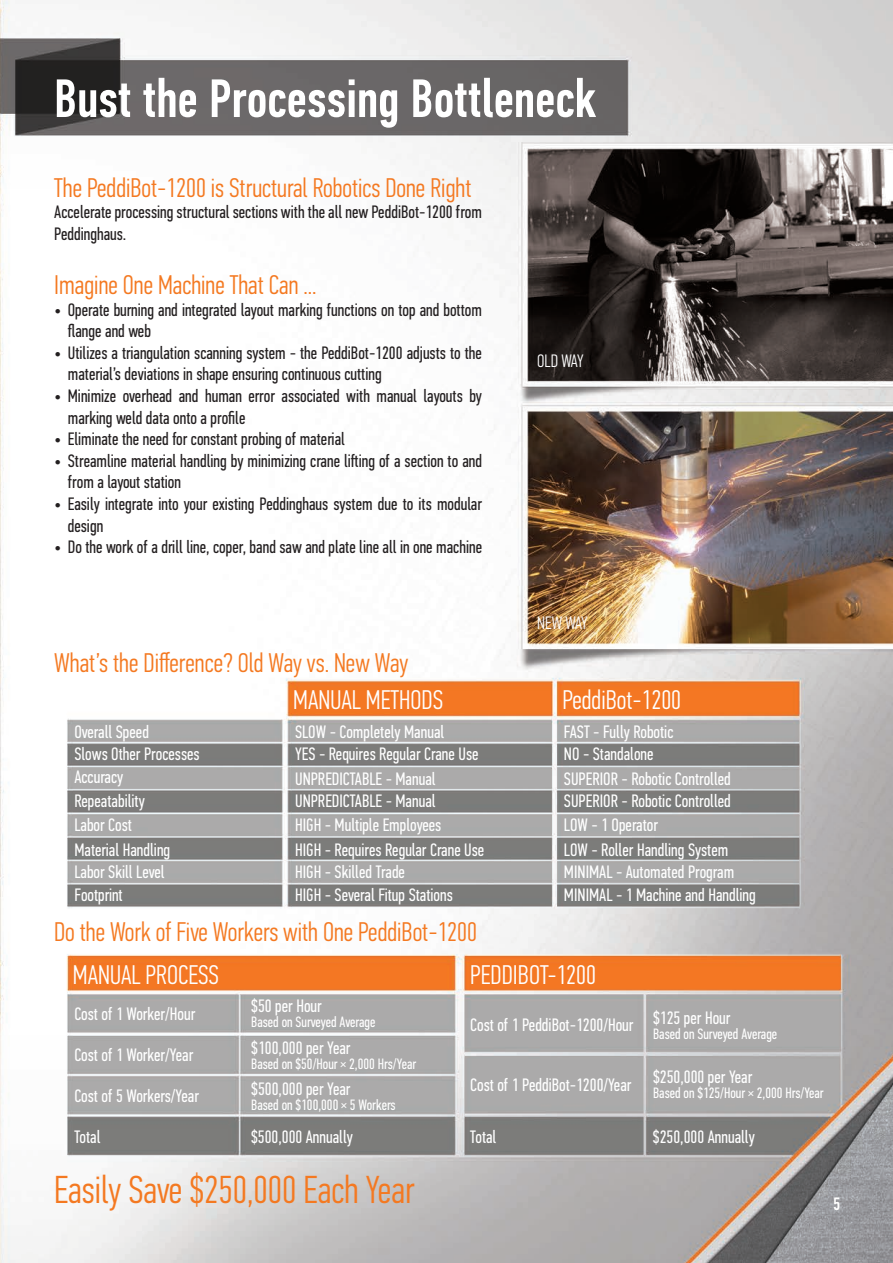
<style>
.page{position:relative;width:893px;height:1263px;background:#fff}
.page>*{position:absolute;margin:0;border:0;box-sizing:border-box;transform-origin:0 0}
.t1{font:500 54px "PF Din Text Comp Pro";color:#fff}
.t2{font:300 39px "PF Din Text Comp Pro";color:#f47921}
.t3{font:300 27px "PF Din Text Comp Pro";color:#f47921}
.t4{font:300 27px "PF Din Text Comp Pro";color:#fff}
.t5{font:18px "PF Din Text Comp Pro";color:#fff}
.t6{font:18px/21.6px "PF Din Text Comp Pro";color:#231f20}
.t7{font:300 18px "PF Din Text Comp Pro";letter-spacing:-.02em;color:#fff}
.t8{font:500 18px "PF Din Text Comp Pro";color:#fff}
.t9{font:15px "PF Din Text Comp Pro";color:#fff}
</style>
<div class="page">
<img style="left:0;top:0;width:893px;height:1263px">
<p class="t1" style="left:54px;top:67px;width:544px">Bust the Processing Bottleneck</p>
<p class="t3" style="left:54px;top:172px;width:419px">The PeddiBot-1200 is Structural Robotics Done Right</p>
<p class="t6" style="left:54px;top:202px;width:429px">Accelerate processing structural sections with the all new PeddiBot-1200 from<br>Peddinghaus.</p>
<p class="t3" style="left:54px;top:269px;width:264px">Imagine One Machine That Can ...</p>
<p class="t6" style="left:68px;top:299px;width:416px;text-indent:-14px">• Operate burning and integrated layout marking functions on top and bottom flange and web</p>
<p class="t6" style="left:68px;top:342px;width:416px;text-indent:-14px">• Utilizes a triangulation scanning system - the PeddiBot-1200 adjusts to the material’s deviations in shape ensuring continuous cutting</p>
<p class="t6" style="left:68px;top:385px;width:416px;text-indent:-14px">• Minimize overhead and human error associated with manual layouts by marking weld data onto a profile</p>
<p class="t6" style="left:54px;top:428px;width:292px">• Eliminate the need for constant probing of material</p>
<p class="t6" style="left:68px;top:450px;width:416px;text-indent:-14px">• Streamline material handling by minimizing crane lifting of a section to and from a layout station</p>
<p class="t6" style="left:68px;top:493px;width:416px;text-indent:-14px">• Easily integrate into your existing Peddinghaus system due to its modular design</p>
<p class="t6" style="left:54px;top:536px;width:429px">• Do the work of a drill line, coper, band saw and plate line all in one machine</p>
<p class="t7" style="left:537px;top:351px;width:48px">OLD WAY</p>
<p class="t3" style="left:54px;top:647px;width:356px">What’s the Difference? Old Way vs. New Way</p>
<p class="t4" style="left:293px;top:684px;width:151px">MANUAL METHODS</p>
<p class="t7" style="left:537px;top:613px;width:52px">NEW WAY</p>
<p class="t4" style="left:562px;top:684px;width:120px">PeddiBot-1200</p>
<p class="t5" style="left:74px;top:721px;width:76px">Overall Speed</p>
<p class="t5" style="left:295px;top:721px;width:151px">SLOW - Completely Manual</p>
<p class="t5" style="left:564px;top:721px;width:111px">FAST - Fully Robotic</p>
<p class="t5" style="left:74px;top:744px;width:127px">Slows Other Processes</p>
<p class="t5" style="left:295px;top:744px;width:185px">YES - Requires Regular Crane Use</p>
<p class="t5" style="left:564px;top:744px;width:91px">NO - Standalone</p>
<p class="t5" style="left:74px;top:767px;width:50px">Accuracy</p>
<p class="t5" style="left:295px;top:768px;width:142px">UNPREDICTABLE - Manual</p>
<p class="t5" style="left:564px;top:768px;width:168px">SUPERIOR - Robotic Controlled</p>
<p class="t5" style="left:74px;top:791px;width:72px">Repeatability</p>
<p class="t5" style="left:295px;top:791px;width:142px">UNPREDICTABLE - Manual</p>
<p class="t5" style="left:564px;top:791px;width:168px">SUPERIOR - Robotic Controlled</p>
<p class="t5" style="left:74px;top:815px;width:59px">Labor Cost</p>
<p class="t5" style="left:295px;top:815px;width:148px">HIGH - Multiple Employees</p>
<p class="t5" style="left:564px;top:815px;width:96px">LOW - 1 Operator</p>
<p class="t5" style="left:74px;top:839px;width:97px">Material Handling</p>
<p class="t5" style="left:295px;top:839px;width:191px">HIGH - Requires Regular Crane Use</p>
<p class="t5" style="left:564px;top:839px;width:166px">LOW - Roller Handling System</p>
<p class="t5" style="left:74px;top:862px;width:92px">Labor Skill Level</p>
<p class="t5" style="left:295px;top:862px;width:111px">HIGH - Skilled Trade</p>
<p class="t5" style="left:564px;top:862px;width:172px">MINIMAL - Automated Program</p>
<p class="t5" style="left:74px;top:884px;width:50px">Footprint</p>
<p class="t5" style="left:295px;top:884px;width:159px">HIGH - Several Fitup Stations</p>
<p class="t5" style="left:564px;top:884px;width:193px">MINIMAL - 1 Machine and Handling</p>
<p class="t3" style="left:54px;top:917px;width:424px">Do the Work of Five Workers with One PeddiBot-1200</p>
<p class="t4" style="left:73px;top:959px;width:148px">MANUAL PROCESS</p>
<p class="t4" style="left:470px;top:959px;width:127px">PEDDIBOT-1200</p>
<p class="t5" style="left:251px;top:996px;width:72px">$50 per Hour</p>
<p class="t9" style="left:251px;top:1013px;width:126px">Based on Surveyed Average</p>
<p class="t5" style="left:653px;top:1007px;width:79px">$125 per Hour</p>
<p class="t9" style="left:653px;top:1025px;width:126px">Based on Surveyed Average</p>
<p class="t5" style="left:653px;top:1066px;width:101px">$250,000 per Year</p>
<p class="t9" style="left:653px;top:1084px;width:172px">Based on $125/Hour × 2,000 Hrs/Year</p>
<p class="t5" style="left:74px;top:1003px;width:122px">Cost of 1 Worker/Hour</p>
<p class="t5" style="left:470px;top:1014px;width:165px">Cost of 1 PeddiBot-1200/Hour</p>
<p class="t5" style="left:251px;top:1038px;width:101px">$100,000 per Year</p>
<p class="t9" style="left:251px;top:1055px;width:167px">Based on $50/Hour × 2,000 Hrs/Year</p>
<p class="t5" style="left:251px;top:1079px;width:101px">$500,000 per Year</p>
<p class="t9" style="left:251px;top:1096px;width:146px">Based on $100,000 × 5 Workers</p>
<p class="t5" style="left:74px;top:1044px;width:120px">Cost of 1 Worker/Year</p>
<p class="t5" style="left:74px;top:1085px;width:126px">Cost of 5 Workers/Year</p>
<p class="t5" style="left:74px;top:1126px;width:28px">Total</p>
<p class="t5" style="left:251px;top:1126px;width:103px">$500,000 Annually</p>
<p class="t5" style="left:470px;top:1126px;width:28px">Total</p>
<p class="t5" style="left:653px;top:1126px;width:103px">$250,000 Annually</p>
<p class="t5" style="left:470px;top:1074px;width:163px">Cost of 1 PeddiBot-1200/Year</p>
<p class="t2" style="left:54px;top:1167px;width:362px">Easily Save $250,000 Each Year</p>
<p class="t8" style="left:833px;top:1194px;width:9px">5</p>
</div>
